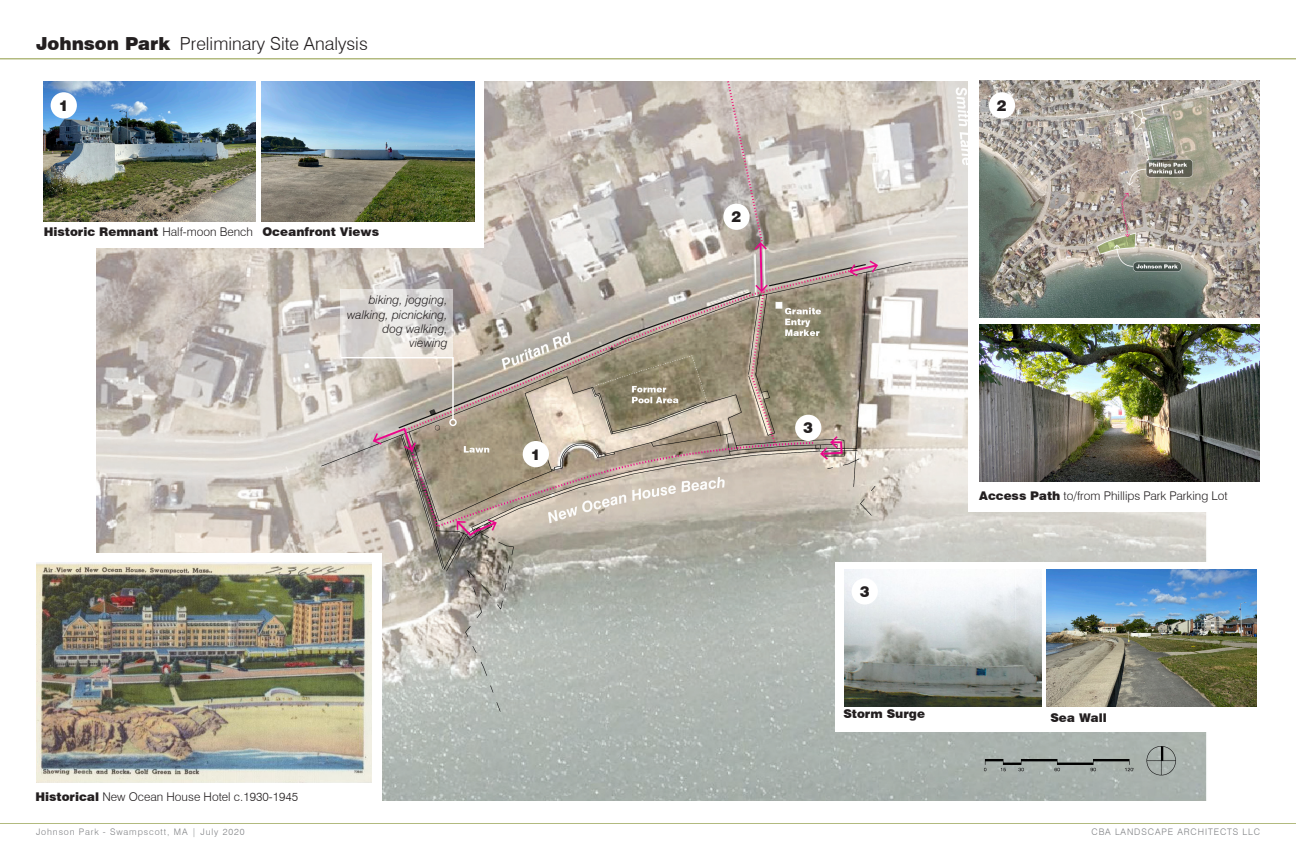
<style>
.page{position:relative;width:1296px;height:864px;background:#fff}
.page>*{position:absolute;margin:0;border:0;box-sizing:border-box;transform-origin:0 0}
.t1{font:300 18px "Swiss 721 BT";color:#231f20}
.t2{font:900 15px "Swiss 721 BT";color:#231f20}
.t3{font:300 12px "Swiss 721 BT";color:#231f20}
.t4{font:900 12px "Swiss 721 BT";color:#231f20}
.t5{font:italic 300 12px/14.4px "Swiss 721 BT";color:#231f20;text-align:right}
.t6{font:300 9px "Swiss 721 BT";letter-spacing:.1em;color:#808285}
.s1{font-weight:900}
.s2{font-weight:300}
</style>
<div class="page">
<hr style="left:0;top:58px;width:1296px;height:2px;background:#b2ba7f">
<hr style="left:0;top:823px;width:1296px;height:1px;background:#b2ba7f">
<img style="left:96px;top:81px;width:1111px;height:720px">
<div style="left:968px;top:68px;width:303px;height:444px;background:#fff"></div>
<img style="left:979px;top:80px;width:281px;height:237px">
<div style="left:11px;top:554px;width:370px;height:260px;background:#fff"></div>
<img style="left:36px;top:562px;width:335px;height:221px">
<div style="left:35px;top:81px;width:449px;height:167px;background:#fff"></div>
<svg style="left:341px;top:290px;width:112px;height:66px;background:#dddad8"></svg>
<div style="left:835px;top:562px;width:449px;height:170px;background:#fff"></div>
<div style="left:523px;top:441px;width:26px;height:26px;background:#fff;border-radius:50%"></div>
<div style="left:723px;top:204px;width:27px;height:26px;background:#fff;border-radius:50%"></div>
<div style="left:795px;top:415px;width:26px;height:26px;background:#fff;border-radius:50%"></div>
<img style="left:43px;top:81px;width:213px;height:141px">
<img style="left:1046px;top:570px;width:210px;height:136px">
<img style="left:844px;top:570px;width:198px;height:136px">
<img style="left:979px;top:324px;width:281px;height:158px">
<img style="left:262px;top:81px;width:212px;height:140px">
<div style="left:51px;top:92px;width:26px;height:27px;background:#fff;border-radius:50%"></div>
<div style="left:852px;top:578px;width:26px;height:27px;background:#fff;border-radius:50%"></div>
<div style="left:989px;top:92px;width:26px;height:27px;background:#fff;border-radius:50%"></div>
<svg style="left:339px;top:356px;width:116px;height:65px;background:#c6bfb5"></svg>
<div style="left:449px;top:419px;width:8px;height:7px;border:2px solid #fff;border-radius:50%"></div>
<p class="t1" style="left:36px;top:32px;width:333px"><span class="s1">Johnson Park</span> Preliminary Site Analysis</p>
<p class="t2" style="left:59px;top:96px;width:11px">1</p>
<p class="t4" style="left:44px;top:224px;width:211px">Historic Remnant <span class="s2">Half-moon Bench</span></p>
<p class="t4" style="left:262px;top:224px;width:118px">Oceanfront Views</p>
<p class="t5" style="left:347px;top:293px;width:102px">biking, jogging, walking, picnicking, dog walking, viewing</p>
<p class="t2" style="left:531px;top:445px;width:11px">1</p>
<p class="t3" style="left:35px;top:789px;width:264px"><span class="s1">Historical</span> New Ocean House Hotel c.1930-1945</p>
<p class="t2" style="left:731px;top:208px;width:11px">2</p>
<p class="t2" style="left:997px;top:96px;width:11px">2</p>
<p class="t2" style="left:803px;top:419px;width:11px">3</p>
<p class="t2" style="left:860px;top:582px;width:11px">3</p>
<p class="t3" style="left:979px;top:488px;width:250px"><span class="s1">Access Path</span> to/from Phillips Park Parking Lot</p>
<p class="t4" style="left:843px;top:707px;width:83px">Storm Surge</p>
<p class="t4" style="left:1050px;top:710px;width:58px">Sea Wall</p>
<p class="t6" style="left:36px;top:826px;width:210px">Johnson Park - Swampscott, MA | July 2020</p>
<p class="t6" style="left:1092px;top:826px;width:170px">CBA LANDSCAPE ARCHITECTS LLC</p>
</div>
